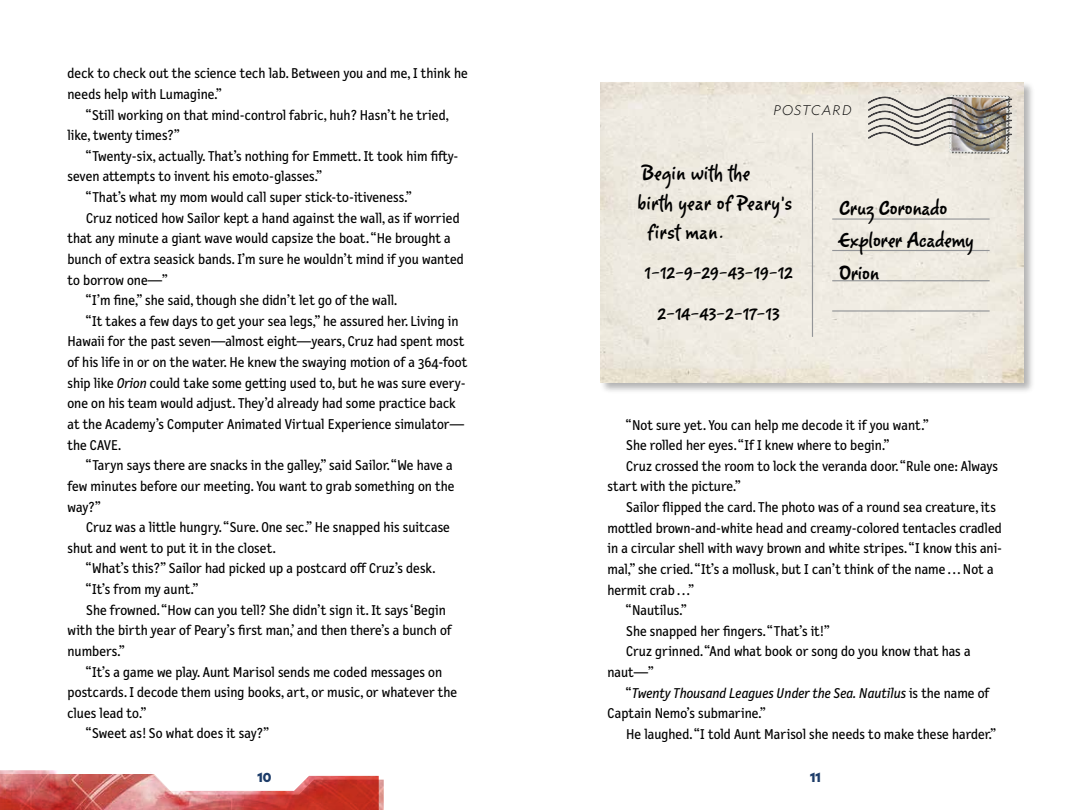
<style>
.page{position:relative;width:1080px;height:810px;background:#fff}
.page>*{position:absolute;margin:0;border:0;box-sizing:border-box;transform-origin:0 0}
.t1{font:25px "Romy";letter-spacing:.02em;color:#000}
.t2{font:25px/32.5px "Romy";color:#000}
.t3{font:20.5px/40.1px "Romy";color:#000;text-align:center}
.t4{font:14.38px/20.6px "Letter Gothic Text";color:#000}
.t5{font:italic 14.38px "Letter Gothic Text";color:#000}
.t6{font:italic 300 13.38px "Geograph Edit";letter-spacing:.1em;color:#000}
.t7{font:900 12.5px "Geograph";color:#1d3c69}
.s1{font-style:italic}
.s2{font-style:normal}
</style>
<div class="page">
<svg style="left:0;top:770px;width:57px;height:4px"></svg>
<img style="left:0;top:774px;width:384px;height:36px">
<div style="left:600px;top:81px;width:435px;height:313px;background:#000;opacity:.3"></div>
<img style="left:601px;top:82px;width:423px;height:300px">
<hr style="left:812px;top:133px;width:1px;height:204px;background:#939598">
<hr style="left:832px;top:218px;width:158px;height:2px;background:#939598">
<hr style="left:832px;top:250px;width:158px;height:1px;background:#939598">
<hr style="left:832px;top:280px;width:158px;height:1px;background:#939598">
<hr style="left:832px;top:310px;width:158px;height:2px;background:#939598">
<img style="left:944px;top:88px;width:70px;height:71px">
<svg style="left:868px;top:97px;width:144px;height:49px;background:#b0aba3"></svg>
<p class="t4" style="left:67px;top:63px;width:402px">deck to check out the science tech lab. Between you and me, I think he needs help with Lumagine.”</p>
<p class="t4" style="left:67px;top:105px;width:383px;text-indent:19px">“Still working on that mind-control fabric, huh? Hasn’t he tried, like, twenty times?”</p>
<p class="t4" style="left:86px;top:146px;width:374px">“Twenty-six, actually. That’s nothing for Emmett. It took him fifty-</p>
<p class="t4" style="left:67px;top:167px;width:256px">seven attempts to invent his emoto-glasses.”</p>
<p class="t4" style="left:86px;top:187px;width:327px">“That’s what my mom would call super stick-to-itiveness.”</p>
<p class="t4" style="left:86px;top:208px;width:375px">Cruz noticed how Sailor kept a hand against the wall, as if worried</p>
<p class="t4" style="left:67px;top:228px;width:385px">that any minute a giant wave would capsize the boat. “He brought a</p>
<p class="t4" style="left:67px;top:249px;width:398px">bunch of extra seasick bands. I’m sure he wouldn’t mind if you wanted</p>
<p class="t4" style="left:67px;top:270px;width:102px">to borrow one—”</p>
<p class="t4" style="left:86px;top:290px;width:313px">“I’m fine,” she said, though she didn’t let go of the wall.</p>
<p class="t4" style="left:86px;top:311px;width:374px">“It takes a few days to get your sea legs,” he assured her. Living in</p>
<p class="t4" style="left:67px;top:332px;width:398px">Hawaii for the past seven—almost eight—years, Cruz had spent most</p>
<p class="t4" style="left:67px;top:352px;width:401px">of his life in or on the water. He knew the swaying motion of a 364-foot</p>
<p class="t4" style="left:67px;top:373px;width:400px">ship like <span class="s1">Orion</span> could take some getting used to, but he was sure every-</p>
<p class="t4" style="left:67px;top:393px;width:390px">one on his team would adjust. They’d already had some practice back</p>
<p class="t4" style="left:67px;top:414px;width:398px">at the Academy’s Computer Animated Virtual Experience simulator—</p>
<p class="t4" style="left:67px;top:435px;width:55px">the CAVE.</p>
<p class="t4" style="left:86px;top:455px;width:368px">“Taryn says there are snacks in the galley,” said Sailor. “We have a</p>
<p class="t4" style="left:67px;top:476px;width:389px">few minutes before our meeting. You want to grab something on the</p>
<p class="t4" style="left:67px;top:497px;width:35px">way?”</p>
<p class="t4" style="left:86px;top:517px;width:365px">Cruz was a little hungry. “Sure. One sec.” He snapped his suitcase</p>
<p class="t4" style="left:67px;top:538px;width:210px">shut and went to put it in the closet.</p>
<p class="t4" style="left:86px;top:558px;width:351px">“What’s this?” Sailor had picked up a postcard off Cruz’s desk.</p>
<p class="t4" style="left:86px;top:579px;width:114px">“It’s from my aunt.”</p>
<p class="t4" style="left:86px;top:600px;width:361px">She frowned. “How can you tell? She didn’t sign it. It says ‘Begin</p>
<p class="t4" style="left:67px;top:620px;width:386px">with the birth year of Peary’s first man,’ and then there’s a bunch of</p>
<p class="t4" style="left:67px;top:641px;width:59px">numbers.”</p>
<p class="t4" style="left:86px;top:662px;width:357px">“It’s a game we play. Aunt Marisol sends me coded messages on</p>
<p class="t4" style="left:67px;top:682px;width:391px">postcards. I decode them using books, art, or music, or whatever the</p>
<p class="t4" style="left:67px;top:703px;width:81px">clues lead to.”</p>
<p class="t4" style="left:86px;top:723px;width:185px">“Sweet as! So what does it say?”</p>
<p class="t6" style="left:774px;top:102px;width:79px">POSTCARD</p>
<h1 class="t1" style="left:643px;top:161px;width:109px">Begin with the</h1>
<h1 class="t1" style="left:638px;top:190px;width:156px">birth year of Peary’s</h1>
<h1 class="t1" style="left:648px;top:220px;width:78px">first man.</h1>
<h2 class="t3" style="left:645px;top:255px;width:150px">1-12-9-29-43-19-12<br>2-14-43-2-17-13</h2>
<h1 class="t2" style="left:839px;top:193px;width:136px">Cruz Coronado<br>Explorer Academy<br>Orion</h1>
<p class="t4" style="left:626px;top:415px;width:304px">“Not sure yet. You can help me decode it if you want.”</p>
<p class="t4" style="left:626px;top:435px;width:265px">She rolled her eyes. “If I knew where to begin.”</p>
<p class="t4" style="left:626px;top:456px;width:373px">Cruz crossed the room to lock the veranda door. “Rule one: Always</p>
<p class="t4" style="left:608px;top:476px;width:135px">start with the picture.”</p>
<p class="t4" style="left:626px;top:497px;width:371px">Sailor flipped the card. The photo was of a round sea creature, its</p>
<p class="t4" style="left:608px;top:518px;width:396px">mottled brown-and-white head and creamy-colored tentacles cradled</p>
<p class="t4" style="left:608px;top:538px;width:396px">in a circular shell with wavy brown and white stripes. “I know this ani-</p>
<p class="t4" style="left:608px;top:559px;width:388px">mal,” she cried. “It’s a mollusk, but I can’t think of the name . . . Not a</p>
<p class="t4" style="left:608px;top:580px;width:88px">hermit crab . . .”</p>
<p class="t4" style="left:626px;top:600px;width:62px">“Nautilus.”</p>
<p class="t4" style="left:626px;top:621px;width:205px">She snapped her fingers. “That’s it!”</p>
<p class="t4" style="left:626px;top:641px;width:346px">Cruz grinned. “And what book or song do you know that has a</p>
<p class="t4" style="left:608px;top:662px;width:48px">naut—”</p>
<p class="t5" style="left:626px;top:685px;width:365px"><span class="s2">“</span>Twenty Thousand Leagues Under the Sea. Nautilus <span class="s2">is the name of</span></p>
<p class="t4" style="left:608px;top:703px;width:160px">Captain Nemo’s submarine.”</p>
<p class="t4" style="left:626px;top:724px;width:372px">He laughed. “I told Aunt Marisol she needs to make these harder.”</p>
<p class="t7" style="left:257px;top:769px;width:15px">10</p>
<p class="t7" style="left:810px;top:769px;width:12px">11</p>
</div>
